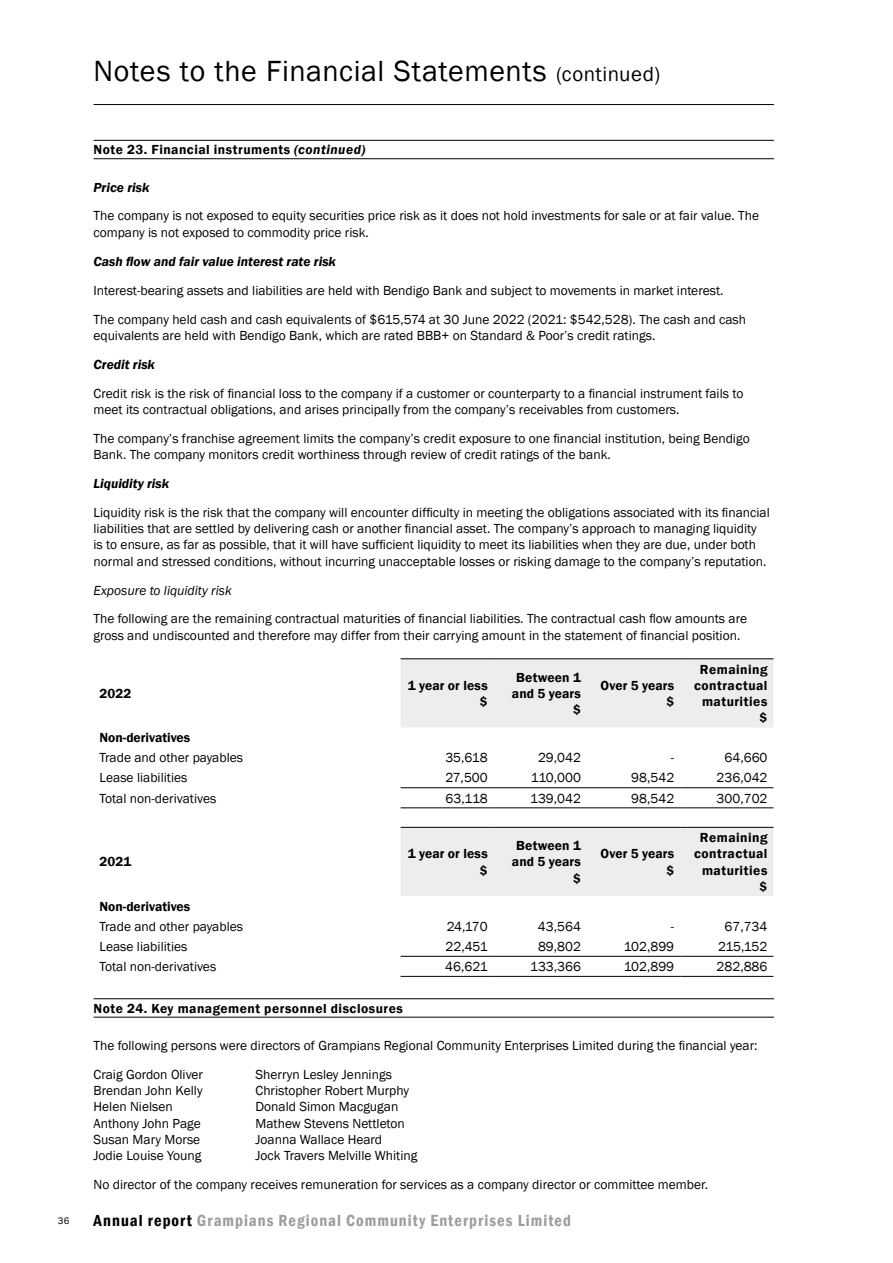
<style>
.page{position:relative;width:893px;height:1263px;background:#fff}
.page>*{position:absolute;margin:0;border:0;box-sizing:border-box;transform-origin:0 0}
.t1{font:30px "Franklin Gothic";letter-spacing:.02em;color:#000}
.t2{font:600 condensed 16.5px "Franklin Gothic";letter-spacing:.065em;color:#9d9d9c}
.t3{font:13.5px/16.2px "Franklin Gothic";color:#000}
.t4{font:600 13.5px/16.2px "Franklin Gothic";letter-spacing:.035em;color:#000;text-align:right}
.t5{font:600 13.5px/16.2px "Franklin Gothic";letter-spacing:.01em;color:#000;text-align:right}
.t6{font:italic 600 13.5px "Franklin Gothic";color:#000}
.t7{font:600 13.5px "Franklin Gothic";color:#000}
.t8{font:italic 13.5px "Franklin Gothic";color:#000}
.t9{font:9.75px "Franklin Gothic";color:#000}
.s1{font-size:21px}
.s2{font-style:italic}
.s3{color:#000}
</style>
<div class="page">
<hr style="left:94px;top:104px;width:680px;height:1px;background:#000">
<hr style="left:94px;top:158px;width:680px;height:1px;background:#000">
<hr style="left:94px;top:140px;width:680px;height:1px;background:#000">
<hr style="left:94px;top:1017px;width:680px;height:1px;background:#000">
<hr style="left:94px;top:998px;width:680px;height:1px;background:#000">
<div style="left:401px;top:659px;width:372px;height:68px;background:#ededed"></div>
<hr style="left:401px;top:787px;width:93px;height:1px;background:#000">
<hr style="left:494px;top:787px;width:93px;height:1px;background:#000">
<hr style="left:587px;top:787px;width:93px;height:1px;background:#000">
<hr style="left:680px;top:787px;width:93px;height:1px;background:#000">
<hr style="left:401px;top:807px;width:93px;height:1px;background:#000">
<hr style="left:494px;top:807px;width:93px;height:1px;background:#000">
<hr style="left:587px;top:807px;width:93px;height:1px;background:#000">
<hr style="left:680px;top:807px;width:93px;height:1px;background:#000">
<hr style="left:401px;top:658px;width:93px;height:1px;background:#000">
<hr style="left:494px;top:658px;width:93px;height:1px;background:#000">
<hr style="left:587px;top:658px;width:93px;height:1px;background:#000">
<hr style="left:680px;top:658px;width:93px;height:1px;background:#000">
<div style="left:401px;top:828px;width:372px;height:68px;background:#ededed"></div>
<hr style="left:401px;top:956px;width:93px;height:1px;background:#000">
<hr style="left:494px;top:956px;width:93px;height:1px;background:#000">
<hr style="left:587px;top:956px;width:93px;height:1px;background:#000">
<hr style="left:680px;top:956px;width:93px;height:1px;background:#000">
<hr style="left:401px;top:976px;width:93px;height:1px;background:#000">
<hr style="left:494px;top:976px;width:93px;height:1px;background:#000">
<hr style="left:587px;top:976px;width:93px;height:1px;background:#000">
<hr style="left:680px;top:976px;width:93px;height:1px;background:#000">
<hr style="left:401px;top:827px;width:93px;height:1px;background:#000">
<hr style="left:494px;top:827px;width:93px;height:1px;background:#000">
<hr style="left:587px;top:827px;width:93px;height:1px;background:#000">
<hr style="left:680px;top:827px;width:93px;height:1px;background:#000">
<h1 class="t1" style="left:94px;top:52px;width:568px">Notes to the Financial Statements <span class="s1">(continued)</span></h1>
<p class="t4" style="left:94px;top:142px;width:273px">Note 23. Financial instruments <span class="s2">(continued)</span></p>
<p class="t6" style="left:94px;top:178px;width:57px">Price risk</p>
<p class="t3" style="left:94px;top:208px;width:667px">The company is not exposed to equity securities price risk as it does not hold investments for sale or at fair value. The company is not exposed to commodity price risk.</p>
<p class="t6" style="left:94px;top:252px;width:244px">Cash flow and fair value interest rate risk</p>
<p class="t3" style="left:94px;top:276px;width:654px;line-height:29px">Interest-bearing assets and liabilities are held with Bendigo Bank and subject to movements in market interest.<br>The company held cash and cash equivalents of $615,574 at 30 June 2022 (2021: $542,528). The cash and cash</p>
<p class="t3" style="left:94px;top:327px;width:563px">equivalents are held with Bendigo Bank, which are rated BBB+ on Standard &amp; Poor’s credit ratings.</p>
<p class="t6" style="left:94px;top:355px;width:63px">Credit risk</p>
<p class="t3" style="left:94px;top:385px;width:651px">Credit risk is the risk of financial loss to the company if a customer or counterparty to a financial instrument fails to meet its contractual obligations, and arises principally from the company’s receivables from customers.</p>
<p class="t3" style="left:94px;top:430px;width:658px">The company’s franchise agreement limits the company’s credit exposure to one financial institution, being Bendigo<br>Bank. The company monitors credit worthiness through review of credit ratings of the bank.</p>
<p class="t6" style="left:94px;top:475px;width:77px">Liquidity risk</p>
<p class="t3" style="left:94px;top:505px;width:678px">Liquidity risk is the risk that the company will encounter difficulty in meeting the obligations associated with its financial liabilities that are settled by delivering cash or another financial asset. The company’s approach to managing liquidity<br>is to ensure, as far as possible, that it will have sufficient liquidity to meet its liabilities when they are due, under both normal and stressed conditions, without incurring unacceptable losses or risking damage to the company’s reputation.</p>
<p class="t8" style="left:94px;top:581px;width:140px">Exposure to liquidity risk</p>
<p class="t3" style="left:94px;top:611px;width:655px">The following are the remaining contractual maturities of financial liabilities. The contractual cash flow amounts are gross and undiscounted and therefore may differ from their carrying amount in the statement of financial position.</p>
<p class="t4" style="left:100px;top:685px;width:33px">2022</p>
<p class="t5" style="left:408px;top:677px;width:81px">1 year or less $</p>
<p class="t5" style="left:512px;top:669px;width:71px">Between 1 and 5 years $</p>
<p class="t5" style="left:600px;top:677px;width:75px">Over 5 years $</p>
<p class="t4" style="left:694px;top:661px;width:75px">Remaining contractual maturities $</p>
<p class="t7" style="left:100px;top:729px;width:92px">Non-derivatives</p>
<p class="t3" style="left:100px;top:750px;width:145px">Trade and other payables</p>
<p class="t3" style="left:445px;top:750px;width:44px">35,618</p>
<p class="t3" style="left:538px;top:750px;width:44px">29,042</p>
<p class="t3" style="left:671px;top:750px;width:5px">-</p>
<p class="t3" style="left:724px;top:750px;width:45px">64,660</p>
<p class="t3" style="left:100px;top:770px;width:89px">Lease liabilities</p>
<p class="t3" style="left:445px;top:770px;width:44px">27,500</p>
<p class="t3" style="left:531px;top:770px;width:52px">110,000</p>
<p class="t3" style="left:631px;top:770px;width:44px">98,542</p>
<p class="t3" style="left:717px;top:770px;width:52px">236,042</p>
<p class="t3" style="left:100px;top:790px;width:118px">Total non-derivatives</p>
<p class="t3" style="left:446px;top:790px;width:44px">63,118</p>
<p class="t3" style="left:530px;top:790px;width:52px">139,042</p>
<p class="t3" style="left:631px;top:790px;width:44px">98,542</p>
<p class="t3" style="left:717px;top:790px;width:52px">300,702</p>
<p class="t4" style="left:100px;top:854px;width:33px">2021</p>
<p class="t5" style="left:408px;top:846px;width:81px">1 year or less $</p>
<p class="t5" style="left:512px;top:838px;width:71px">Between 1 and 5 years $</p>
<p class="t5" style="left:600px;top:846px;width:75px">Over 5 years $</p>
<p class="t4" style="left:694px;top:830px;width:75px">Remaining contractual maturities $</p>
<p class="t7" style="left:100px;top:898px;width:92px">Non-derivatives</p>
<p class="t3" style="left:100px;top:918px;width:145px">Trade and other payables</p>
<p class="t3" style="left:447px;top:918px;width:42px">24,170</p>
<p class="t3" style="left:538px;top:918px;width:45px">43,564</p>
<p class="t3" style="left:671px;top:918px;width:5px">-</p>
<p class="t3" style="left:724px;top:918px;width:44px">67,734</p>
<p class="t3" style="left:100px;top:939px;width:89px">Lease liabilities</p>
<p class="t3" style="left:446px;top:939px;width:44px">22,451</p>
<p class="t3" style="left:538px;top:939px;width:44px">89,802</p>
<p class="t3" style="left:624px;top:939px;width:52px">102,899</p>
<p class="t3" style="left:718px;top:939px;width:51px">215,152</p>
<p class="t3" style="left:100px;top:959px;width:118px">Total non-derivatives</p>
<p class="t3" style="left:445px;top:959px;width:44px">46,621</p>
<p class="t3" style="left:530px;top:959px;width:52px">133,366</p>
<p class="t3" style="left:624px;top:959px;width:52px">102,899</p>
<p class="t3" style="left:717px;top:959px;width:52px">282,886</p>
<p class="t4" style="left:94px;top:1000px;width:311px">Note 24. Key management personnel disclosures</p>
<p class="t3" style="left:94px;top:1031px;width:665px;line-height:29px">The following persons were directors of Grampians Regional Community Enterprises Limited during the financial year:<br>Craig Gordon Oliver</p>
<p class="t3" style="left:256px;top:1066px;width:138px">Sherryn Lesley Jennings</p>
<p class="t3" style="left:94px;top:1083px;width:111px">Brendan John Kelly</p>
<p class="t3" style="left:256px;top:1083px;width:155px">Christopher Robert Murphy</p>
<p class="t3" style="left:94px;top:1099px;width:81px">Helen Nielsen</p>
<p class="t3" style="left:256px;top:1099px;width:144px">Donald Simon Macgugan</p>
<p class="t3" style="left:94px;top:1115px;width:109px">Anthony John Page</p>
<p class="t3" style="left:256px;top:1115px;width:151px">Mathew Stevens Nettleton</p>
<p class="t3" style="left:94px;top:1131px;width:108px">Susan Mary Morse</p>
<p class="t3" style="left:256px;top:1131px;width:128px">Joanna Wallace Heard</p>
<p class="t3" style="left:94px;top:1147px;width:109px">Jodie Louise Young</p>
<p class="t3" style="left:94px;top:1141px;width:616px;line-height:29px;text-indent:162px">Jock Travers Melville Whiting<br>No director of the company receives remuneration for services as a company director or committee member.</p>
<p class="t9" style="left:58px;top:1214px;width:13px">36</p>
<p class="t2" style="left:94px;top:1210px;width:479px"><span class="s3">Annual report</span> Grampians Regional Community Enterprises Limited</p>
</div>
